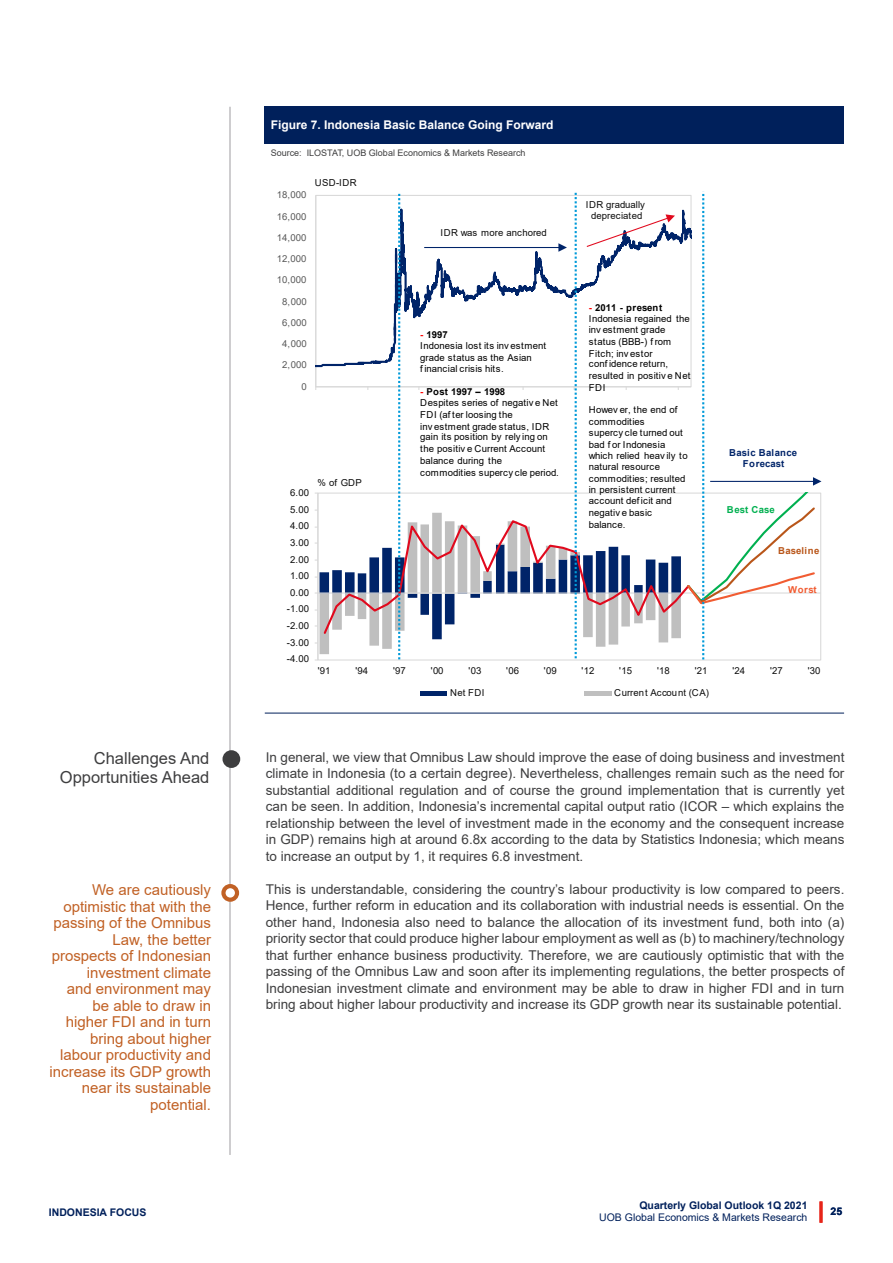
<style>
.page{position:relative;width:893px;height:1263px;background:#fff}
.page>*{position:absolute;margin:0;border:0;box-sizing:border-box;transform-origin:0 0}
.t1{font:16.5px/19.5px "Arial";color:#3e3e3f;text-align:right}
.t2{font:15px/16.5px "Arial";color:#c16125;text-align:right}
.t3{font:13.5px/16.5px "Arial";color:#3e3e3f;text-align:justify}
.t4{font:700 12px "Arial";color:#fff}
.t5{font:700 10.5px "Arial";color:#00205b}
.t6{font:10.5px "Arial";color:#00205b}
.t7{font:9.6px/11.7px "Arial";color:#000}
.t8{font:9.6px/10.6px "Arial";color:#0d0d0d;text-align:center}
.t9{font:9.6px "Arial";color:#595959}
.t10{font:700 9.6px/10.6px "Arial";color:#002469;text-align:center}
.t11{font:700 9.6px "Arial";color:#00b050}
.t12{font:700 9.6px "Arial";letter-spacing:.055em;color:#b9561a}
.t13{font:700 9.6px "Arial";letter-spacing:.055em;color:#f15c32}
.t14{font:9px "Arial";color:#3e3e3f}
.s1{font-weight:700;color:#f00}
.s2{font-weight:700}
</style>
<div class="page">
<hr style="left:819px;top:1201px;width:3px;height:22px;background:#e72419">
<hr style="left:229px;top:107px;width:2px;height:1048px;background:#a9a8aa">
<div style="left:265px;top:106px;width:579px;height:38px;background:#00205b"></div>
<hr style="left:265px;top:713px;width:579px;height:1px;background:#00205b">
<div style="left:420px;top:691px;width:27px;height:5px;background:#002469"></div>
<div style="left:584px;top:691px;width:28px;height:5px;background:#bfbfbf"></div>
<svg style="left:315px;top:192px;width:506px;height:468px"></svg>
<div style="left:222px;top:750px;width:18px;height:18px;background:#3e3e3f;border-radius:50%"></div>
<svg style="left:221px;top:884px;width:18px;height:18px"></svg>
<div style="left:226px;top:888px;width:9px;height:9px;background:#fff;border-radius:50%"></div>
<p class="t4" style="left:271px;top:117px;width:284px">Figure 7. Indonesia Basic Balance Going Forward</p>
<p class="t14" style="left:271px;top:147px;width:256px">Source: ILOSTAT, UOB Global Economics &amp; Markets Research</p>
<p class="t9" style="left:277px;top:188px;width:31px">18,000</p>
<p class="t9" style="left:277px;top:210px;width:31px">16,000</p>
<p class="t9" style="left:277px;top:231px;width:31px">14,000</p>
<p class="t9" style="left:277px;top:252px;width:31px">12,000</p>
<p class="t9" style="left:277px;top:273px;width:31px">10,000</p>
<p class="t9" style="left:282px;top:295px;width:26px">8,000</p>
<p class="t9" style="left:282px;top:316px;width:26px">6,000</p>
<p class="t9" style="left:282px;top:337px;width:26px">4,000</p>
<p class="t9" style="left:282px;top:358px;width:26px">2,000</p>
<p class="t9" style="left:302px;top:380px;width:7px">0</p>
<p class="t8" style="left:315px;top:178px;width:43px">USD-IDR</p>
<p class="t8" style="left:317px;top:477px;width:46px">% of GDP</p>
<p class="t8" style="left:290px;top:487px;width:21px">6.00</p>
<p class="t8" style="left:290px;top:504px;width:21px">5.00</p>
<p class="t8" style="left:290px;top:521px;width:21px">4.00</p>
<p class="t8" style="left:290px;top:537px;width:21px">3.00</p>
<p class="t8" style="left:290px;top:554px;width:21px">2.00</p>
<p class="t8" style="left:290px;top:570px;width:21px">1.00</p>
<p class="t8" style="left:290px;top:587px;width:21px">0.00</p>
<p class="t8" style="left:287px;top:604px;width:24px">-1.00</p>
<p class="t8" style="left:287px;top:620px;width:24px">-2.00</p>
<p class="t8" style="left:287px;top:637px;width:24px">-3.00</p>
<p class="t8" style="left:287px;top:653px;width:24px">-4.00</p>
<p class="t8" style="left:441px;top:227px;width:108px">IDR was more anchored</p>
<p class="t7" style="left:420px;top:330px;width:127px;line-height:10.6px"><span class="s1">-</span> <span class="s2">1997<br></span>Indonesia lost its inv estment</p>
<p class="t7" style="left:420px;top:351px;width:113px">grade status as the Asian f inancial crisis hits.</p>
<p class="t7" style="left:420px;top:385px;width:139px"><span class="s1">-</span> <span class="s2">Post 1997 – 1998<br></span>Despites series of negativ e Net<br>FDI (af ter loosing the<br>inv estment grade status, IDR</p>
<p class="t7" style="left:420px;top:431px;width:140px">gain its position by rely ing on the positiv e Current Account balance during the commodities supercy cle period.</p>
<p class="t8" style="left:586px;top:199px;width:60px">IDR gradually depreciated</p>
<p class="t7" style="left:589px;top:302px;width:102px;line-height:10.6px"><span class="s1">-</span> <span class="s2">2011 - present<br></span>Indonesia regained the</p>
<p class="t7" style="left:589px;top:324px;width:84px">inv estment grade status (BBB-) f rom<br>Fitch; inv estor</p>
<p class="t7" style="left:589px;top:358px;width:103px">conf idence return, resulted in positiv e Net<br>FDI</p>
<p class="t7" style="left:589px;top:404px;width:96px">Howev er, the end of commodities<br>supercy cle turned out bad f or Indonesia</p>
<p class="t7" style="left:589px;top:449px;width:100px">which relied heav ily to natural resource commodities; resulted</p>
<p class="t7" style="left:589px;top:483px;width:88px">in persistent current account def icit and negativ e basic balance.</p>
<p class="t10" style="left:729px;top:448px;width:70px">Basic Balance<br>Forecast</p>
<p class="t11" style="left:727px;top:502px;width:49px">Best Case</p>
<p class="t12" style="left:778px;top:544px;width:43px">Baseline</p>
<p class="t13" style="left:788px;top:583px;width:30px">Worst</p>
<p class="t8" style="left:318px;top:665px;width:14px">'91</p>
<p class="t8" style="left:355px;top:665px;width:14px">'94</p>
<p class="t8" style="left:393px;top:665px;width:14px">'97</p>
<p class="t8" style="left:431px;top:665px;width:14px">'00</p>
<p class="t8" style="left:469px;top:665px;width:14px">'03</p>
<p class="t8" style="left:506px;top:665px;width:14px">'06</p>
<p class="t8" style="left:544px;top:665px;width:14px">'09</p>
<p class="t8" style="left:582px;top:665px;width:14px">'12</p>
<p class="t8" style="left:619px;top:665px;width:14px">'15</p>
<p class="t8" style="left:657px;top:665px;width:14px">'18</p>
<p class="t8" style="left:695px;top:665px;width:14px">'21</p>
<p class="t8" style="left:732px;top:665px;width:14px">'24</p>
<p class="t8" style="left:770px;top:665px;width:14px">'27</p>
<p class="t8" style="left:808px;top:665px;width:14px">'30</p>
<p class="t8" style="left:450px;top:687px;width:36px">Net FDI</p>
<p class="t8" style="left:614px;top:687px;width:96px">Current Account (CA)</p>
<p class="t1" style="left:60px;top:748px;width:151px">Challenges And<br>Opportunities Ahead</p>
<p class="t3" style="left:266px;top:748px;width:580px">In general, we view that Omnibus Law should improve the ease of doing business and investment climate in Indonesia (to a certain degree). Nevertheless, challenges remain such as the need for substantial additional regulation and of course the ground implementation that is currently yet can be seen. In addition, Indonesia’s incremental capital output ratio (ICOR – which explains the relationship between the level of investment made in the economy and the consequent increase in GDP) remains high at around 6.8x according to the data by Statistics Indonesia; which means to increase an output by 1, it requires 6.8 investment.</p>
<p class="t3" style="left:266px;top:880px;width:580px">This is understandable, considering the country’s labour productivity is low compared to peers.<br>Hence, further reform in education and its collaboration with industrial needs is essential. On the other hand, Indonesia also need to balance the allocation of its investment fund, both into (a) priority sector that could produce higher labour employment as well as (b) to machinery/technology that further enhance business productivity. Therefore, we are cautiously optimistic that with the passing of the Omnibus Law and soon after its implementing regulations, the better prospects of Indonesian investment climate and environment may be able to draw in higher FDI and in turn bring about higher labour productivity and increase its GDP growth near its sustainable potential.</p>
<p class="t2" style="left:50px;top:882px;width:163px">We are cautiously optimistic that with the passing of the Omnibus<br>Law, the better prospects of Indonesian investment climate<br>and environment may be able to draw in higher FDI and in turn bring about higher labour productivity and increase its GDP growth near its sustainable potential.</p>
<p class="t5" style="left:639px;top:1198px;width:170px">Quarterly Global Outlook 1Q 2021</p>
<p class="t6" style="left:599px;top:1210px;width:210px">UOB Global Economics &amp; Markets Research</p>
<p class="t5" style="left:49px;top:1205px;width:99px">INDONESIA FOCUS</p>
<p class="t5" style="left:830px;top:1204px;width:13px">25</p>
</div>
